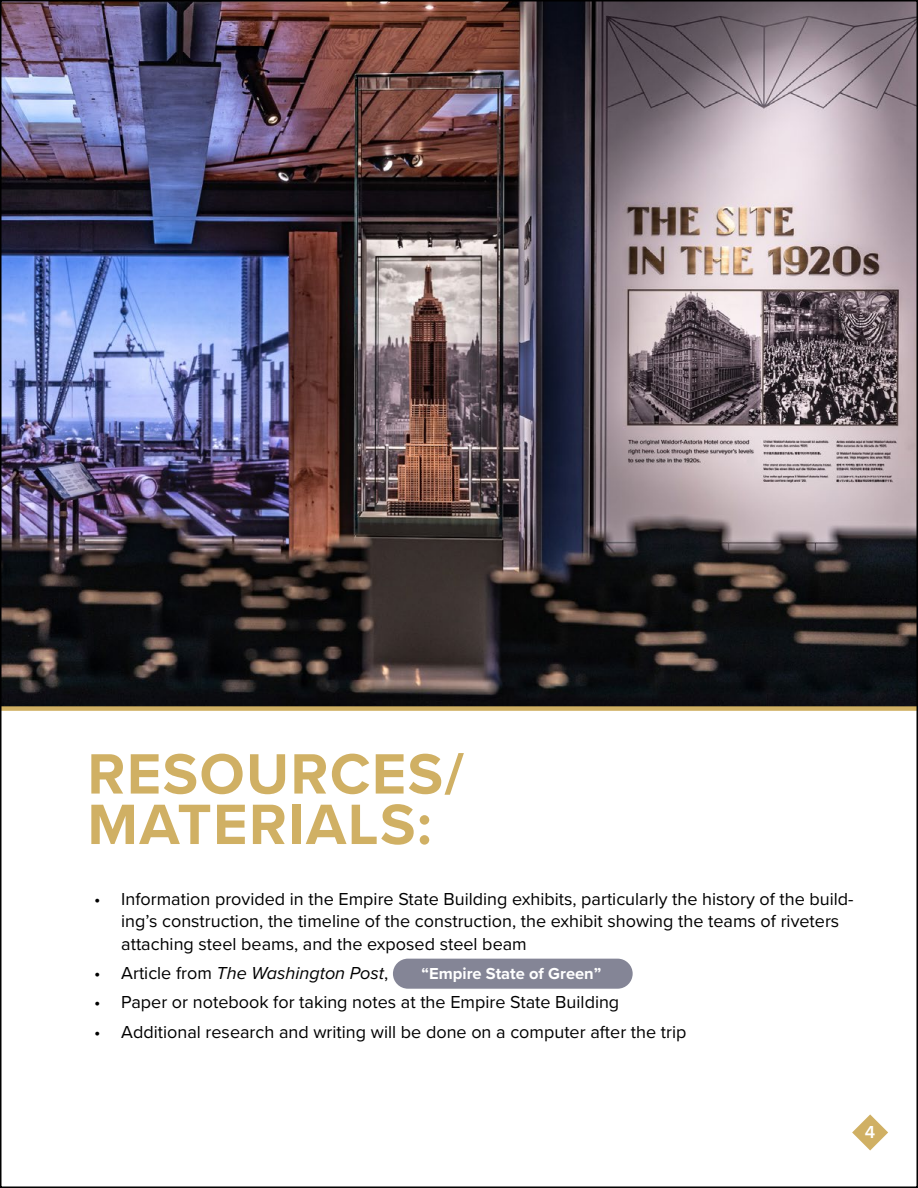
<style>
.page{position:relative;width:918px;height:1188px;background:#fff}
.page>*{position:absolute;margin:0;border:0;box-sizing:border-box;transform-origin:0 0}
.t1{font:700 58.95px/50.4px "Proxima Nova";letter-spacing:.025em;color:#d0b064}
.t2{font:18px/22.5px "Proxima Nova";color:#000}
.t3{font:italic 18px "Proxima Nova";color:#000}
.t4{font:600 18px "Proxima Nova";color:#fff}
.t5{font:700 16.5px "Proxima Nova";color:#fff}
.s1{font-style:normal}
</style>
<div class="page">
<img style="left:3px;top:3px;width:912px;height:703px">
<div style="left:0;top:706px;width:918px;height:5px;background:#d0b064"></div>
<svg style="left:852px;top:1114px;width:36px;height:37px"></svg>
<div style="left:393px;top:959px;width:240px;height:30px;background:#848596;border-radius:15px"></div>
<h1 class="t1" style="left:87px;top:747px;width:378px">RESOURCES/<br>MATERIALS:</h1>
<p class="t2" style="left:121px;top:887px;width:734px;text-indent:-27px">• Information provided in the Empire State Building exhibits, particularly the history of the build&shy;ing’s construction, the timeline of the construction, the exhibit showing the teams of riveters attaching steel beams, and the exposed steel beam</p>
<p class="t3" style="left:94px;top:960px;width:296px"><span class="s1">• Article from</span> The Washington Post<span class="s1">,</span></p>
<p class="t5" style="left:422px;top:961px;width:181px">“Empire State of Green”</p>
<p class="t2" style="left:94px;top:990px;width:527px">• Paper or notebook for taking notes at the Empire State Building</p>
<p class="t2" style="left:94px;top:1020px;width:594px">• Additional research and writing will be done on a computer after the trip</p>
<p class="t4" style="left:865px;top:1118px;width:12px">4</p>
</div>
